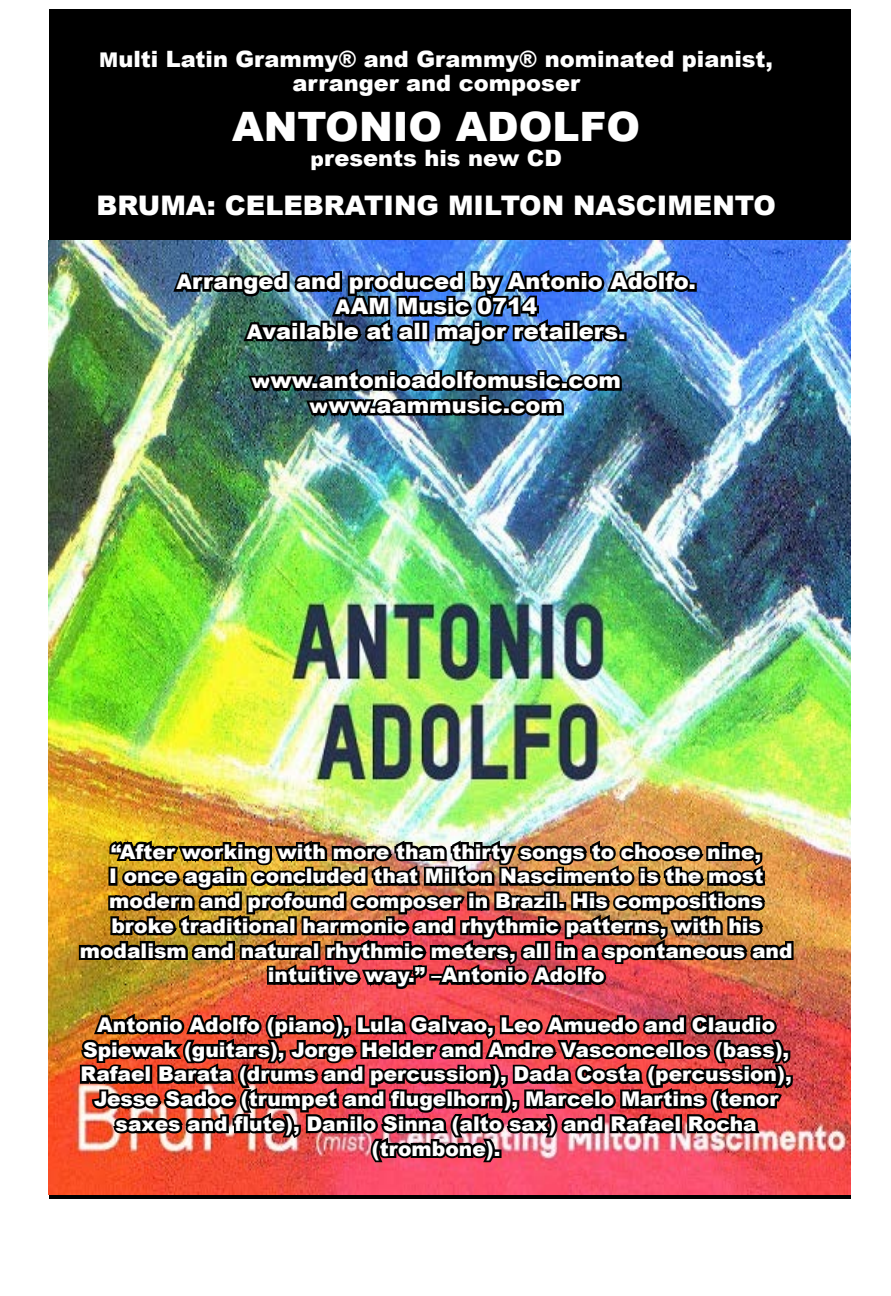
<style>
.page{position:relative;width:891px;height:1296px;background:#fff}
.page>*{position:absolute;margin:0;border:0;box-sizing:border-box;transform-origin:0 0}
.t1{font:900 40.5px "Arial";color:#fff}
.t2{font:900 27px "Arial";color:#fff}
.t3{font:900 22.5px/24.8px "Arial";color:#fff;text-align:center}
.t4{font:900 20.25px/24.8px "Arial";color:#fff;text-align:center}
.s1{font-size:20.25px}
</style>
<div class="page">
<div style="left:49px;top:9px;width:801px;height:1189px;background:#000"></div>
<img style="left:49px;top:241px;width:801px;height:954px">
<div style="left:687px;top:283px;width:10px;height:9px;border:4px solid #000"></div>
<img style="left:170px;top:262px;width:524px;height:88px">
<div style="left:617px;top:332px;width:10px;height:9px;border:4px solid #000"></div>
<img style="left:245px;top:365px;width:379px;height:61px">
<img style="left:77px;top:833px;width:719px;height:162px">
<img style="left:75px;top:1006px;width:722px;height:160px">
<div style="left:493px;top:1149px;width:9px;height:9px;border:4px solid #000"></div>
<p class="t3" style="left:99px;top:46px;width:675px"><span class="s1">M</span>ulti Latin Grammy® and Grammy® nominated pianist, arranger and composer</p>
<h1 class="t1" style="left:232px;top:97px;width:410px">ANTONIO ADOLFO</h1>
<p class="t3" style="left:311px;top:145px;width:253px"><span class="s1">p</span>resents his new CD</p>
<h2 class="t2" style="left:96px;top:186px;width:681px">BRUMA: CELEBRATING MILTON NASCIMENTO</h2>
<p class="t3" style="left:177px;top:268px;width:521px"><span class="s1">A</span>rranged and produced by Antonio Adolfo.<br><span class="s1">A</span>AM Music 0714<br><span class="s1">A</span>vailable at all major retailers.</p>
<p class="t3" style="left:252px;top:367px;width:371px"><span class="s1">w</span>ww.antonioadolfomusic.com <span class="s1">w</span>ww.aammusic.com</p>
<p class="t4" style="left:80px;top:838px;width:714px">“After working with more than thirty songs to choose nine,<br>I once again concluded that Milton Nascimento is the most modern and profound composer in Brazil. His compositions broke traditional harmonic and rhythmic patterns, with his modalism and natural rhythmic meters, all in a spontaneous and intuitive way.” –Antonio Adolfo</p>
<p class="t4" style="left:81px;top:1012px;width:713px">Antonio Adolfo (piano), Lula Galvao, Leo Amuedo and Claudio Spiewak (guitars), Jorge Helder and Andre Vasconcellos (bass), Rafael Barata (drums and percussion), Dada Costa (percussion), Jesse Sadoc (trumpet and flugelhorn), Marcelo Martins (tenor saxes and flute), Danilo Sinna (alto sax) and Rafael Rocha (trombone).</p>
</div>
